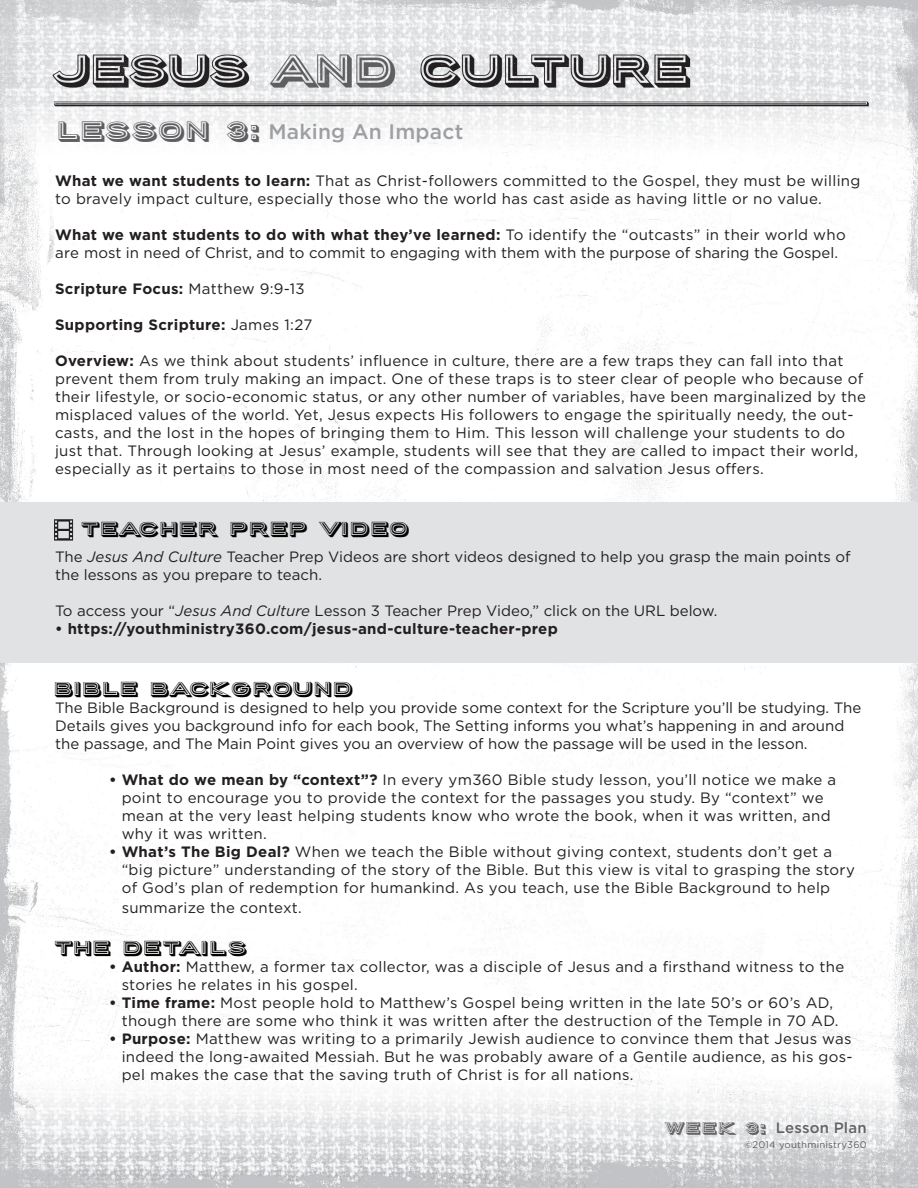
<style>
.page{position:relative;width:918px;height:1188px;background:#fff}
.page>*{position:absolute;margin:0;border:0;box-sizing:border-box;transform-origin:0 0}
.t1{font:500 21px "Gotham";letter-spacing:.01em;color:#9d9fa2}
.t2{font:18px "Porter Sans Block";color:#040503}
.t3{font:15px/18px "Gotham";letter-spacing:.02em;color:#231f20}
.t4{font:15px/18px "Gotham";color:#231f20}
.t5{font:700 15px "Gotham";letter-spacing:.02em;color:#231f20}
.t6{font:500 15px "Gotham";letter-spacing:.01em;color:#636366}
.t7{font:9.6px "Gotham";letter-spacing:.02em;color:#5f5f62}
.s1{font-family:"Porter Sans Block";font-weight:400;font-size:24px;color:#5f5f62}
.s2{font-weight:700}
.s3{font-weight:400}
.s4{font-style:italic}
.s5{font-family:"Porter Sans Block";font-weight:400}
</style>
<div class="page">
<img style="left:0;top:0;width:918px;height:1188px">
<svg style="left:54px;top:102px;width:815px;height:4px;background:#727071"></svg>
<div style="left:0;top:502px;width:918px;height:161px;background:#e1e2e4"></div>
<svg style="left:54px;top:519px;width:19px;height:22px"></svg>
<h1 class="t1" style="left:59px;top:118px;width:406px"><span class="s1">LESSON 3:</span> Making An Impact</h1>
<p class="t3" style="left:55px;top:171px;width:807px"><span class="s2">What we want students to learn:</span> That as Christ-followers committed to the Gospel, they must be willing to bravely impact culture, especially those who the world has cast aside as having little or no value.</p>
<p class="t4" style="left:55px;top:225px;width:792px"><span class="s2">What we want students to do with what they’ve learned:</span> To identify the “outcasts” in their world who are most in need of Christ, and to commit to engaging with them with the purpose of sharing the Gospel.</p>
<p class="t5" style="left:55px;top:278px;width:251px">Scripture Focus: <span class="s3">Matthew 9:9-13</span></p>
<p class="t5" style="left:55px;top:314px;width:259px">Supporting Scripture: <span class="s3">James 1:27</span></p>
<p class="t3" style="left:55px;top:351px;width:812px"><span class="s2">Overview:</span> As we think about students’ influence in culture, there are a few traps they can fall into that prevent them from truly making an impact. One of these traps is to steer clear of people who because of their lifestyle, or socio-economic status, or any other number of variables, have been marginalized by the misplaced values of the world. Yet, Jesus expects His followers to engage the spiritually needy, the out&shy;casts, and the lost in the hopes of bringing them to Him. This lesson will challenge your students to do just that. Through looking at Jesus’ example, students will see that they are called to impact their world, especially as it pertains to those in most need of the compassion and salvation Jesus offers.</p>
<p class="t2" style="left:82px;top:517px;width:330px">TEACHER PREP VIDEO</p>
<p class="t4" style="left:55px;top:547px;width:797px">The <span class="s4">Jesus And Culture</span> Teacher Prep Videos are short videos designed to help you grasp the main points of the lessons as you prepare to teach.</p>
<p class="t4" style="left:55px;top:601px;width:664px">To access your “<span class="s4">Jesus And Culture</span> Lesson 3 Teacher Prep Video,” click on the URL below.</p>
<p class="t5" style="left:55px;top:619px;width:504px">• https://youthministry360.com/jesus-and-culture-teacher-prep</p>
<p class="t2" style="left:55px;top:677px;width:302px">BIBLE BACKGROUND</p>
<p class="t4" style="left:55px;top:698px;width:808px">The Bible Background is designed to help you provide some context for the Scripture you’ll be studying. The<br>Details gives you background info for each book, The Setting informs you what’s happening in and around the passage, and The Main Point gives you an overview of how the passage will be used in the lesson.</p>
<p class="t3" style="left:122px;top:770px;width:716px;text-indent:-13px"><span class="s2">• What do we mean by “context”?</span> In every ym360 Bible study lesson, you’ll notice we make a point to encourage you to provide the context for the passages you study. By “context” we mean at the very least helping students know who wrote the book, when it was written, and why it was written.</p>
<p class="t3" style="left:122px;top:842px;width:735px;text-indent:-13px"><span class="s2">• What’s The Big Deal?</span> When we teach the Bible without giving context, students don’t get a “big picture” understanding of the story of the Bible. But this view is vital to grasping the story of God’s plan of redemption for humankind. As you teach, use the Bible Background to help</p>
<p class="t3" style="left:122px;top:898px;width:182px">summarize the context.</p>
<p class="t2" style="left:55px;top:936px;width:195px">THE DETAILS</p>
<p class="t3" style="left:122px;top:958px;width:724px;text-indent:-13px"><span class="s2">• Author:</span> Matthew, a former tax collector, was a disciple of Jesus and a firsthand witness to the stories he relates in his gospel.</p>
<p class="t3" style="left:122px;top:994px;width:718px;text-indent:-13px"><span class="s2">• Time frame:</span> Most people hold to Matthew’s Gospel being written in the late 50’s or 60’s AD, though there are some who think it was written after the destruction of the Temple in 70 AD.</p>
<p class="t3" style="left:122px;top:1030px;width:733px;text-align:justify;text-indent:-13px"><span class="s2">• Purpose:</span> Matthew was writing to a primarily Jewish audience to convince them that Jesus was indeed the long-awaited Messiah. But he was probably aware of a Gentile audience, as his gos&shy;pel makes the case that the saving truth of Christ is for all nations.</p>
<p class="t6" style="left:665px;top:1118px;width:203px"><span class="s5">WEEK 3:</span> Lesson Plan</p>
<p class="t7" style="left:744px;top:1138px;width:124px">©2014 youthministry360</p>
</div>
